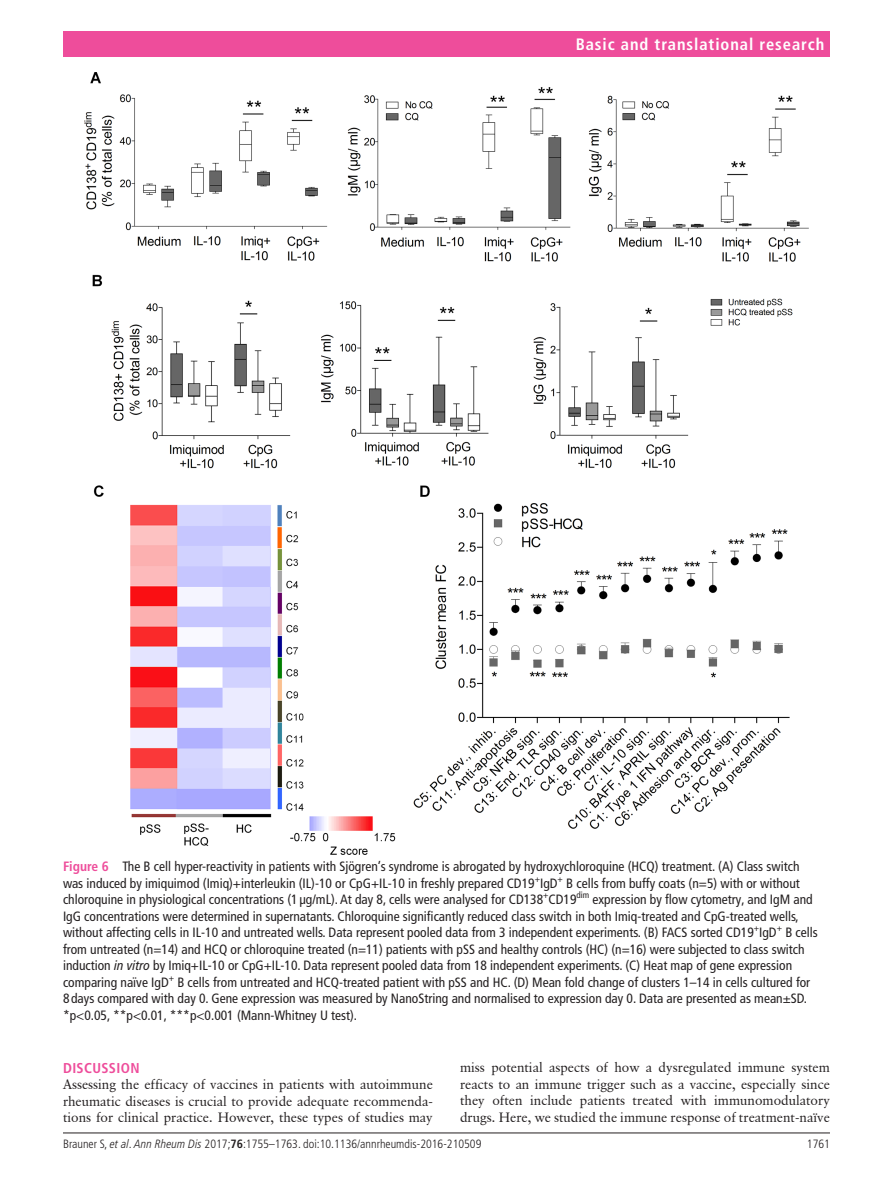
<style>
.page{position:relative;width:893px;height:1191px;background:#fff}
.page>*{position:absolute;margin:0;border:0;box-sizing:border-box;transform-origin:0 0}
.t1{font:700 condensed 16.5px "Frutiger LT Pro";letter-spacing:.055em;color:#fff}
.t2{font:700 condensed 14.25px "Frutiger LT Pro";color:#ee4d9b}
.t3{font:condensed 13.5px/16.5px "Frutiger LT Pro";color:#231f20}
.t4{font:13.5px/16.6px "Classical Garamond BT";color:#231f20;text-align:justify}
.t5{font:300 condensed 12px "Frutiger LT Pro";color:#231f20}
.t6{font:condensed 9px "Frutiger LT Pro";color:#231f20}
.s1{font-weight:700;color:#ee4d9b}
.s2{font-style:italic}
.s3{font-weight:700}
</style>
<div class="page">
<hr style="left:63px;top:1132px;width:767px;height:1px;background:#231f20">
<div style="left:63px;top:31px;width:767px;height:25px;background:#ee4d9b"></div>
<img style="left:85px;top:72px;width:723px;height:783px">
<p class="t1" style="left:576px;top:34px;width:250px">Basic and translational research</p>
<p class="t3" style="left:63px;top:858px;width:738px"><span class="s1">Figure 6</span> The B cell hyper-reactivity in patients with Sjögren’s syndrome is abrogated by hydroxychloroquine (HCQ) treatment. (A) Class switch was induced by imiquimod (Imiq)+interleukin (IL)-10 or CpG+IL-10 in freshly prepared CD19<sup>+</sup>IgD</p>
<p class="t6" style="left:558px;top:873px;width:7px">+</p>
<p class="t3" style="left:63px;top:875px;width:738px;text-indent:503px">B cells from buffy coats (n=5) with or without chloroquine in physiological concentrations (1 μg/mL). At day 8, cells were analysed for CD138<sup>+</sup>CD19</p>
<p class="t6" style="left:576px;top:890px;width:14px">dim</p>
<p class="t3" style="left:63px;top:891px;width:751px;text-indent:529px">expression by flow cytometry, and IgM and<br>IgG concentrations were determined in supernatants. Chloroquine significantly reduced class switch in both Imiq-treated and CpG-treated wells, without affecting cells in IL-10 and untreated wells. Data represent pooled data from 3 independent experiments. (B) FACS sorted CD19<sup>+</sup>IgD</p>
<p class="t6" style="left:777px;top:923px;width:7px">+</p>
<p class="t3" style="left:63px;top:924px;width:756px;text-indent:722px">B cells from untreated (n=14) and HCQ or chloroquine treated (n=11) patients with pSS and healthy controls (HC) (n=16) were subjected to class switch induction <span class="s2">in vitro</span> by Imiq+IL-10 or CpG+IL-10. Data represent pooled data from 18 independent experiments. (C) Heat map of gene expression comparing naïve IgD<sup>+</sup> B cells from untreated and HCQ-treated patient with pSS and HC. (D) Mean fold change of clusters 1–14 in cells cultured for 8 days compared with day 0. Gene expression was measured by NanoString and normalised to expression day 0. Data are presented as mean±SD. *p&lt;0.05, **p&lt;0.01, ***p&lt;0.001 (Mann-Whitney U test).</p>
<p class="t2" style="left:63px;top:1059px;width:8px">Disc</p>
<p class="t2" style="left:92px;top:1059px;width:17px">ussio</p>
<p class="t2" style="left:130px;top:1059px;width:11px">n</p>
<p class="t4" style="left:63px;top:1076px;width:371px">Assessing the efficacy of vaccines in patients with autoimmune rheumatic diseases is crucial to provide adequate recommenda&shy;tions for clinical practice. However, these types of studies may</p>
<p class="t4" style="left:460px;top:1059px;width:371px">miss potential aspects of how a dysregulated immune system reacts to an immune trigger such as a vaccine, especially since they often include patients treated with immunomodulatory drugs. Here, we studied the immune response of treatment-naïve</p>
<p class="t5" style="left:63px;top:1136px;width:420px">Brauner S, <span class="s2">et al</span>. <span class="s2">Ann Rheum Dis</span> 2017;<span class="s3">76</span>:1755–1763. doi:10.1136/annrheumdis-2016-210509</p>
<p class="t5" style="left:807px;top:1136px;width:25px">1761</p>
</div>
